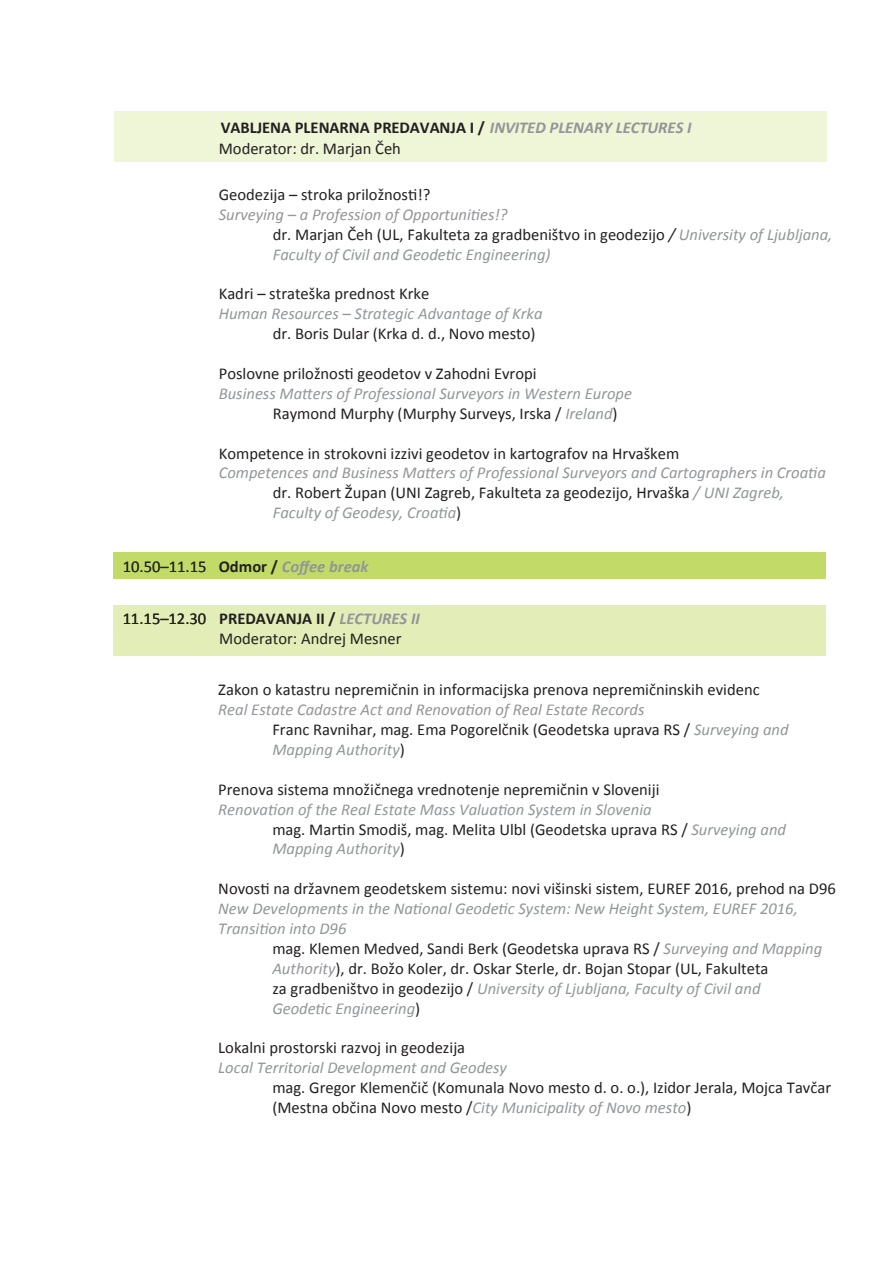
<style>
.page{position:relative;width:893px;height:1264px;background:#fff}
.page>*{position:absolute;margin:0;border:0;box-sizing:border-box;transform-origin:0 0}
.t1{font:16.5px/19.8px "Calibri";color:#231f20}
.t2{font:italic 16.5px/19.8px "Calibri";color:#939598}
.t3{font:700 16.5px/20.7px "Calibri";color:#231f20}
.s1{font-style:italic;color:#939598}
.s2{font-weight:400}
.s3{font-style:normal;color:#231f20}
.s4{color:#231f20}
.s5{font-weight:700}
.s6{font-weight:700;font-style:italic;color:#939598}
</style>
<div class="page">
<div style="left:114px;top:111px;width:712px;height:51px;background:#eff5d7"></div>
<div style="left:113px;top:552px;width:713px;height:27px;background:#c2db68"></div>
<div style="left:113px;top:605px;width:713px;height:51px;background:#e2edb7"></div>
<p class="t3" style="left:219px;top:117px;width:474px">VABLJENA PLENARNA PREDAVANJA I / <span class="s1">INVITED PLENARY LECTURES I<br></span><span class="s2">Moderator: dr. Marjan Čeh</span></p>
<p class="t1" style="left:219px;top:185px;width:213px">Geodezija – stroka priložnosti!?</p>
<p class="t2" style="left:273px;top:204px;width:561px;text-indent:-54px">Surveying – a Profession of Opportunities!?<br><span class="s3">dr. Marjan Čeh (UL, Fakulteta za gradbeništvo in geodezijo</span> <span class="s4">/</span> University of Ljubljana,<br>Faculty of Civil and Geodetic Engineering)</p>
<p class="t1" style="left:219px;top:284px;width:212px">Kadri – strateška prednost Krke</p>
<p class="t2" style="left:219px;top:303px;width:325px">Human Resources – Strategic Advantage of Krka</p>
<p class="t1" style="left:273px;top:324px;width:264px">dr. Boris Dular (Krka d. d., Novo mesto)</p>
<p class="t1" style="left:219px;top:363px;width:319px">Poslovne priložnosti geodetov v Zahodni Evropi</p>
<p class="t2" style="left:273px;top:383px;width:360px;text-indent:-54px">Business Matters of Professional Surveyors in Western Europe<br><span class="s3">Raymond Murphy (Murphy Surveys, Irska /</span> Ireland<span class="s3">)</span></p>
<p class="t1" style="left:219px;top:443px;width:462px">Kompetence in strokovni izzivi geodetov in kartografov na Hrvaškem</p>
<p class="t2" style="left:273px;top:462px;width:554px;text-indent:-54px">Competences and Business Matters of Professional Surveyors and Cartographers in Croatia <span class="s3">dr. Robert Župan (UNI Zagreb, Fakulteta za geodezijo, Hrvaška</span> / UNI Zagreb,<br>Faculty of Geodesy, Croatia<span class="s3">)</span></p>
<p class="t1" style="left:123px;top:556px;width:247px">10.50–11.15 <span class="s5">Odmor /</span> <span class="s6">Coffee break</span></p>
<p class="t1" style="left:219px;top:608px;width:202px"><span class="s5">PREDAVANJA II /</span> <span class="s6">LECTURES II<br></span>Moderator: Andrej Mesner</p>
<p class="t1" style="left:123px;top:608px;width:85px">11.15–12.30</p>
<p class="t1" style="left:218px;top:679px;width:543px">Zakon o katastru nepremičnin in informacijska prenova nepremičninskih evidenc</p>
<p class="t2" style="left:272px;top:699px;width:518px;text-indent:-54px">Real Estate Cadastre Act and Renovation of Real Estate Records<br><span class="s3">Franc Ravnihar, mag. Ema Pogorelčnik (Geodetska uprava RS /</span> Surveying and<br>Mapping Authority<span class="s3">)</span></p>
<p class="t1" style="left:218px;top:779px;width:442px">Prenova sistema množičnega vrednotenje nepremičnin v Sloveniji</p>
<p class="t2" style="left:272px;top:798px;width:515px;text-indent:-54px">Renovation of the Real Estate Mass Valuation System in Slovenia<br><span class="s3">mag. Martin Smodiš, mag. Melita Ulbl (Geodetska uprava RS /</span> Surveying and<br>Mapping Authority<span class="s3">)</span></p>
<p class="t1" style="left:218px;top:878px;width:619px">Novosti na državnem geodetskem sistemu: novi višinski sistem, EUREF 2016, prehod na D96</p>
<p class="t2" style="left:218px;top:897px;width:581px">New Developments in the National Geodetic System: New Height System, EUREF 2016,<br>Transition into D96</p>
<p class="t1" style="left:272px;top:938px;width:551px">mag. Klemen Medved, Sandi Berk (Geodetska uprava RS / <span class="s1">Surveying and Mapping Authority</span>), dr. Božo Koler, dr. Oskar Sterle, dr. Bojan Stopar (UL, Fakulteta<br>za gradbeništvo in geodezijo / <span class="s1">University of Ljubljana, Faculty of Civil and Geodetic Engineering</span>)</p>
<p class="t1" style="left:218px;top:1037px;width:248px">Lokalni prostorski razvoj in geodezija</p>
<p class="t2" style="left:218px;top:1056px;width:290px">Local Territorial Development and Geodesy</p>
<p class="t1" style="left:272px;top:1077px;width:560px">mag. Gregor Klemenčič (Komunala Novo mesto d. o. o.), Izidor Jerala, Mojca Tavčar (Mestna občina Novo mesto /<span class="s1">City Municipality of Novo mesto</span>)</p>
</div>
